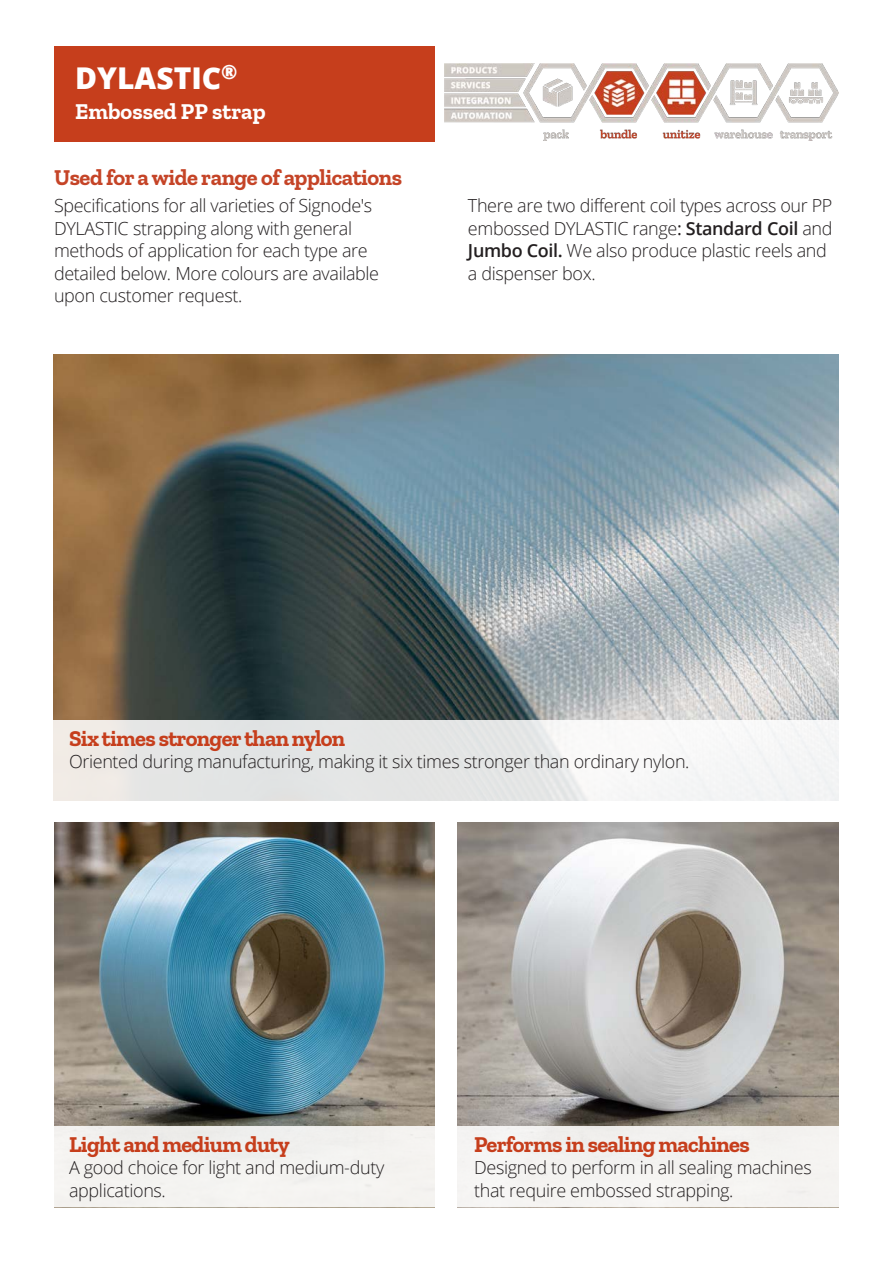
<style>
.page{position:relative;width:893px;height:1263px;background:#fff}
.page>*{position:absolute;margin:0;border:0;box-sizing:border-box;transform-origin:0 0}
.t1{font:800 30px "Open Sans";color:#fff}
.t2{font:700 22.5px "Zilla Slab";letter-spacing:-.03em;color:#c63e1c}
.t3{font:700 22.5px "Zilla Slab";letter-spacing:-.02em;color:#c54427}
.t4{font:700 22.5px "Zilla Slab";color:#fff}
.t5{font:300 18px/22.5px "Open Sans";letter-spacing:-.02em;color:#231f20}
.s1{font-weight:400}
.s2{font-weight:600}
</style>
<div class="page">
<div style="left:54px;top:46px;width:380px;height:95px;background:#c63e1c"></div>
<img style="left:53px;top:354px;width:786px;height:365px">
<img style="left:458px;top:823px;width:381px;height:304px">
<img style="left:54px;top:823px;width:380px;height:304px">
<div style="left:54px;top:1127px;width:380px;height:80px;background:#f3f2f0"></div>
<div style="left:458px;top:1127px;width:381px;height:80px;background:#f4f3f1"></div>
<svg style="left:53px;top:719px;width:786px;height:81px;fill:#e6e7e6"></svg>
<img style="left:444px;top:63px;width:395px;height:78px">
<p class="t1" style="left:75px;top:55px;width:164px">DYLASTIC<sup>®</sup></p>
<p class="t4" style="left:75px;top:98px;width:192px">Embossed PP strap</p>
<p class="t3" style="left:54px;top:165px;width:350px">Used for a wide range of applications</p>
<p class="t5" style="left:54px;top:194px;width:327px">Specifications for all varieties of Signode's DYLASTIC strapping along with general methods of application for each type are detailed below. More colours are available upon customer request.</p>
<p class="t5" style="left:468px;top:194px;width:366px">There are two different coil types across our PP embossed DYLASTIC range<span class="s1">:</span> <span class="s2">Standard Coil</span> and <span class="s2">Jumbo Coil.</span> We also produce plastic reels and a dispenser box.</p>
<p class="t2" style="left:69px;top:725px;width:278px">Six times stronger than nylon</p>
<p class="t5" style="left:69px;top:750px;width:622px">Oriented during manufacturing, making it six times stronger than ordinary nylon.</p>
<p class="t2" style="left:69px;top:1131px;width:222px">Light and medium duty</p>
<p class="t5" style="left:69px;top:1156px;width:317px">A good choice for light and medium-duty applications.</p>
<p class="t2" style="left:474px;top:1131px;width:277px">Performs in sealing machines</p>
<p class="t5" style="left:474px;top:1156px;width:339px">Designed to perform in all sealing machines that require embossed strapping.</p>
</div>
